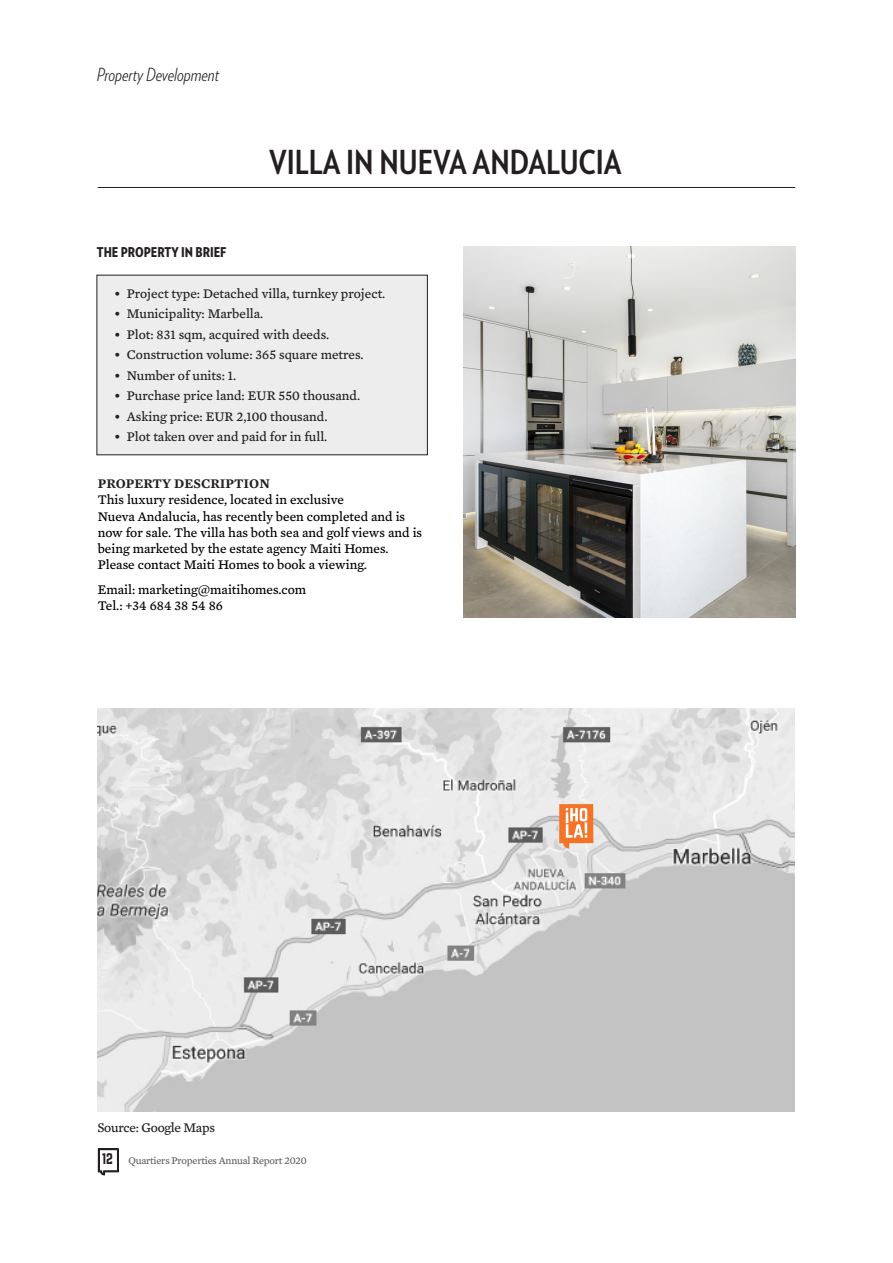
<style>
.page{position:relative;width:893px;height:1263px;background:#fff}
.page>*{position:absolute;margin:0;border:0;box-sizing:border-box;transform-origin:0 0}
.Rubrik{font:700 33px "Verlag Condensed";color:#231f20}
.t1{font:italic 300 18px "Verlag Condensed";color:#231f20}
.Bröd{font:13.5px/16.2px "Mercury Text G4";color:#000}
.Bröd-2{font:13.5px "Mercury Text G4";color:#231f20}
.Bröd-3{font:600 13.5px "Mercury Text G4";color:#231f20}
.Bröd-4{font:900 13.5px "Verlag Condensed";color:#231f20}
.Bröd-5{font:13.5px "Mercury Text G4";letter-spacing:-.02em;color:#231f20}
.t2{font:10.5px "Mercury Text G4";letter-spacing:-.02em;color:#636366}
.s1{font-family:"Norwester";font-size:13.5px;color:#231f20}
</style>
<div class="page">
<hr style="left:98px;top:187px;width:697px;height:1px;background:#231f20">
<svg style="left:97px;top:1148px;width:22px;height:28px"></svg>
<div style="left:97px;top:275px;width:330px;height:180px;background:#ededed"></div>
<img style="left:97px;top:708px;width:698px;height:403px">
<svg style="left:559px;top:804px;width:34px;height:44px"></svg>
<img style="left:463px;top:247px;width:332px;height:370px">
<p class="t1" style="left:97px;top:62px;width:124px">Property Development</p>
<p class="Rubrik" style="left:269px;top:138px;width:354px">VILLA IN NUEVA ANDALUCIA</p>
<p class="Bröd-4" style="left:97px;top:242px;width:131px">THE PROPERTY IN BRIEF</p>
<p class="Bröd-2" style="left:114px;top:283px;width:273px">• Project type: Detached villa, turnkey project.</p>
<p class="Bröd-2" style="left:114px;top:304px;width:151px">• Municipality: Marbella.</p>
<p class="Bröd-2" style="left:114px;top:324px;width:217px">• Plot: 831 sqm, acquired with deeds.</p>
<p class="Bröd-2" style="left:114px;top:345px;width:251px">• Construction volume: 365 square metres.</p>
<p class="Bröd-2" style="left:114px;top:365px;width:124px">• Number of units: 1.</p>
<p class="Bröd-2" style="left:114px;top:386px;width:248px">• Purchase price land: EUR 550 thousand.</p>
<p class="Bröd-2" style="left:114px;top:406px;width:215px">• Asking price: EUR 2,100 thousand.</p>
<p class="Bröd-2" style="left:114px;top:427px;width:215px">• Plot taken over and paid for in full.</p>
<p class="Bröd-3" style="left:98px;top:474px;width:174px">PROPERTY DESCRIPTION</p>
<p class="Bröd" style="left:98px;top:491px;width:326px">This luxury residence, located in exclusive<br>Nueva Andalucia, has recently been completed and is now for sale. The villa has both sea and golf views and is being marketed by the estate agency Maiti Homes.<br>Please contact Maiti Homes to book a viewing.</p>
<p class="Bröd" style="left:98px;top:581px;width:210px">Email: marketing@maitihomes.com<br>Tel.: +34 684 38 54 86</p>
<p class="Bröd-5" style="left:97px;top:1118px;width:119px">Source: Google Maps</p>
<p class="t2" style="left:102px;top:1153px;width:207px"><span class="s1">12</span> Quartiers Properties Annual Report 2020</p>
</div>
